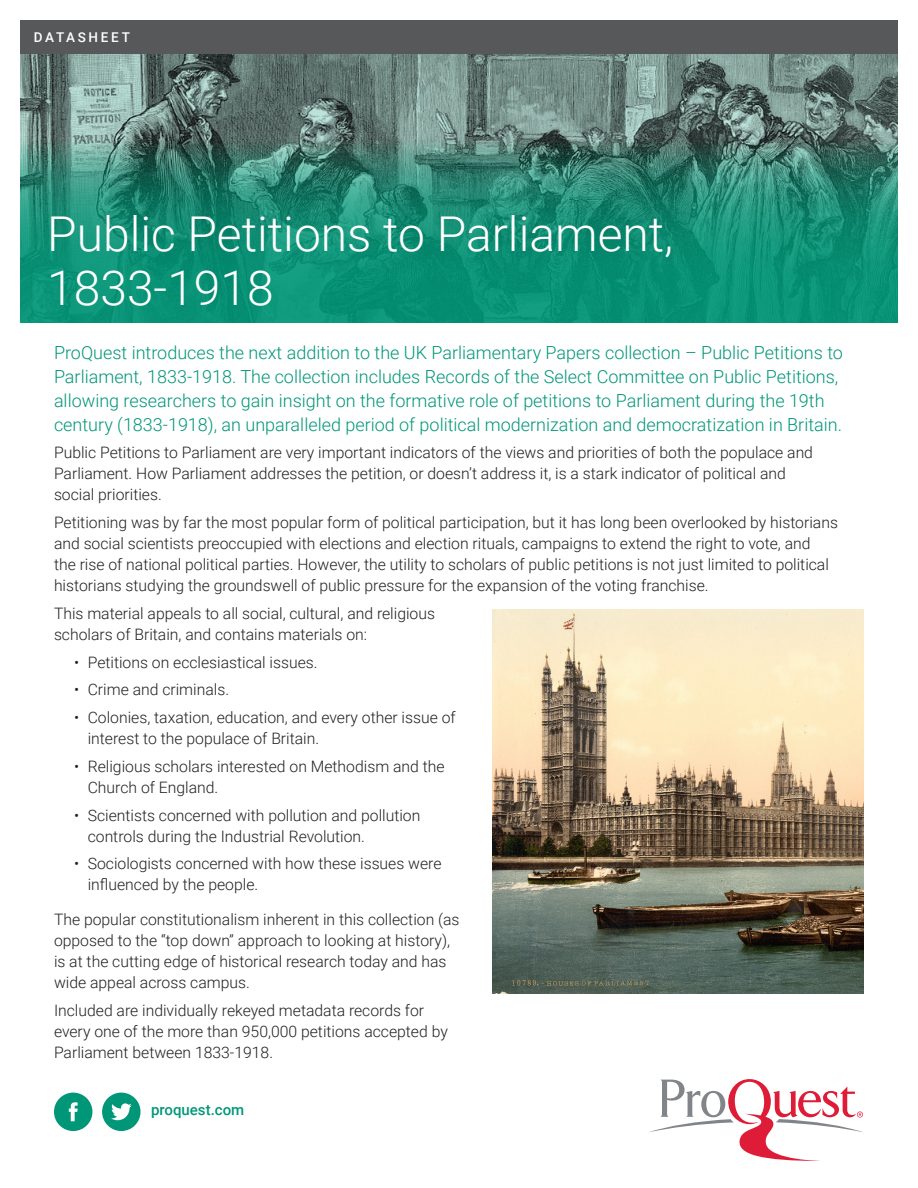
<style>
.page{position:relative;width:918px;height:1188px;background:#fff}
.page>*{position:absolute;margin:0;border:0;box-sizing:border-box;transform-origin:0 0}
.t1{font:300 48px/54px "Roboto";color:#fff}
.Body_Copy{font:300 18px/24px "Roboto";color:#009778}
.Body_Copy-2{font:300 15.75px/21px "Roboto";color:#231f20}
.t2{font:500 15px "Roboto";color:#009778}
.Body_Copy-3{font:500 13.5px "Roboto";letter-spacing:.2em;color:#fff}
</style>
<div class="page">
<img style="left:20px;top:54px;width:878px;height:86px">
<svg style="left:20px;top:140px;width:878px;height:182px;background:#1c8a73"></svg>
<div style="left:20px;top:20px;width:878px;height:34px;background:#57585a"></div>
<svg style="left:649px;top:1079px;width:214px;height:82px"></svg>
<div style="left:54px;top:1093px;width:38px;height:38px;background:#009778;border-radius:50%"></div>
<svg style="left:69px;top:1102px;width:9px;height:19px"></svg>
<div style="left:102px;top:1093px;width:39px;height:38px;background:#009778;border-radius:50%"></div>
<svg style="left:111px;top:1103px;width:21px;height:17px"></svg>
<img style="left:493px;top:609px;width:371px;height:385px">
<p class="Body_Copy-3" style="left:34px;top:28px;width:98px">DATASHEET</p>
<p class="t1" style="left:47px;top:205px;width:628px">Public Petitions to Parliament,<br>1833-1918</p>
<p class="Body_Copy" style="left:54px;top:339px;width:791px">ProQuest introduces the next addition to the UK Parliamentary Papers collection – Public Petitions to Parliament, 1833-1918. The collection includes Records of the Select Committee on Public Petitions, allowing researchers to gain insight on the formative role of petitions to Parliament during the 19th century (1833-1918), an unparalleled period of political modernization and democratization in Britain.</p>
<p class="Body_Copy-2" style="left:54px;top:442px;width:761px">Public Petitions to Parliament are very important indicators of the views and priorities of both the populace and<br>Parliament. How Parliament addresses the petition, or doesn’t address it, is a stark indicator of political and social priorities.</p>
<p class="Body_Copy-2" style="left:54px;top:511px;width:785px">Petitioning was by far the most popular form of political participation, but it has long been overlooked by historians and social scientists preoccupied with elections and election rituals, campaigns to extend the right to vote, and<br>the rise of national political parties. However, the utility to scholars of public petitions is not just limited to political historians studying the groundswell of public pressure for the expansion of the voting franchise.</p>
<p class="Body_Copy-2" style="left:54px;top:602px;width:383px">This material appeals to all social, cultural, and religious scholars of Britain, and contains materials on:</p>
<p class="Body_Copy-2" style="left:74px;top:651px;width:245px">• Petitions on ecclesiastical issues.</p>
<p class="Body_Copy-2" style="left:74px;top:679px;width:156px">• Crime and criminals.</p>
<p class="Body_Copy-2" style="left:88px;top:706px;width:370px;text-indent:-14px">• Colonies, taxation, education, and every other issue of interest to the populace of Britain.</p>
<p class="Body_Copy-2" style="left:88px;top:755px;width:358px;text-indent:-14px">• Religious scholars interested on Methodism and the<br>Church of England.</p>
<p class="Body_Copy-2" style="left:88px;top:804px;width:334px;text-indent:-14px">• Scientists concerned with pollution and pollution controls during the Industrial Revolution.</p>
<p class="Body_Copy-2" style="left:88px;top:853px;width:355px;text-indent:-14px">• Sociologists concerned with how these issues were influenced by the people.</p>
<p class="Body_Copy-2" style="left:54px;top:908px;width:407px">The popular constitutionalism inherent in this collection (as opposed to the “top down” approach to looking at history), is at the cutting edge of historical research today and has wide appeal across campus.</p>
<p class="Body_Copy-2" style="left:54px;top:999px;width:395px">Included are individually rekeyed metadata records for every one of the more than 950,000 petitions accepted by<br>Parliament between 1833-1918.</p>
<p class="t2" style="left:151px;top:1099px;width:95px">proquest.com</p>
</div>
